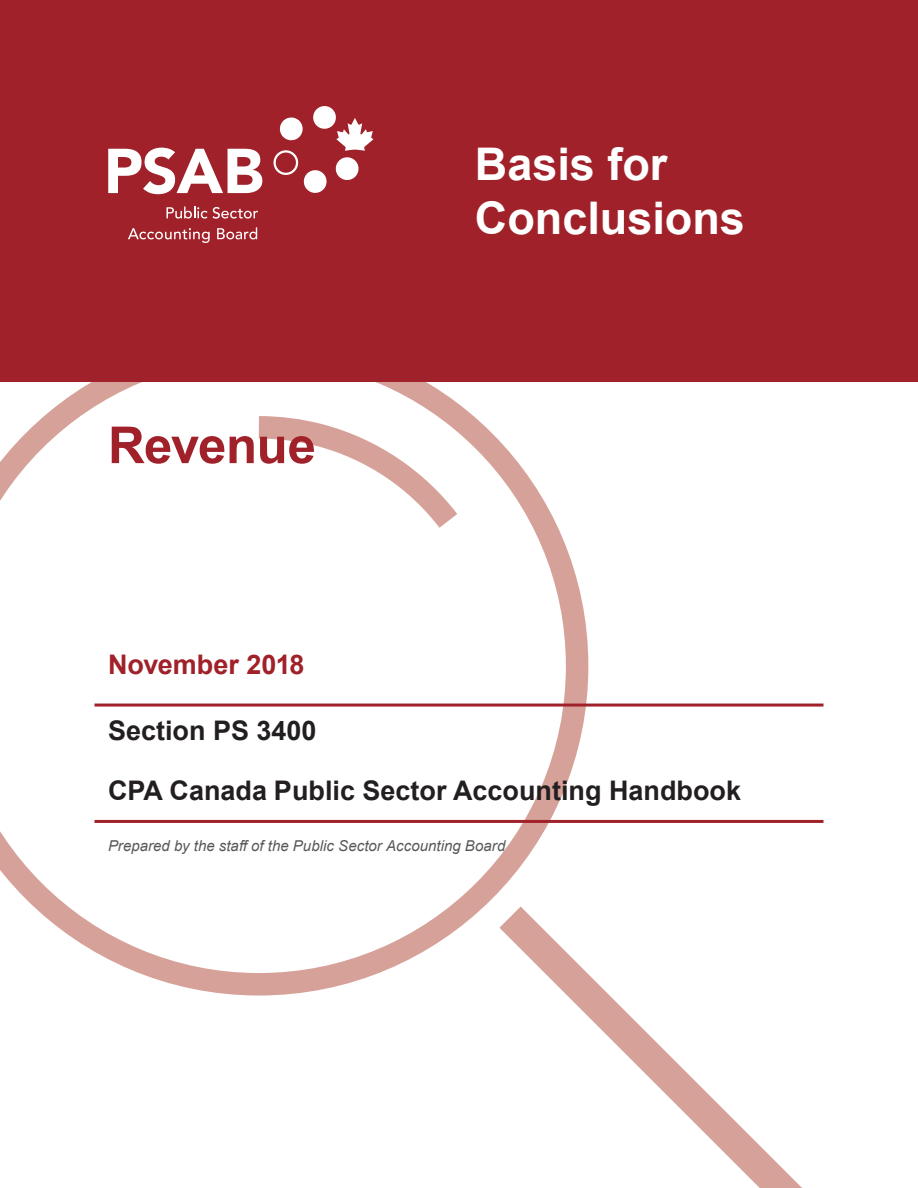
<style>
.page{position:relative;width:918px;height:1188px;background:#fff}
.page>*{position:absolute;margin:0;border:0;box-sizing:border-box;transform-origin:0 0}
.t1{font:700 51px "Arial";letter-spacing:-.015em;color:#a02129}
.t2{font:700 45px/54px "Arial";color:#fff}
.t3{font:700 27px "Arial";color:#231f20}
.t4{font:700 27px "Arial";color:#a02129}
.t5{font:italic 15px "Arial";color:#57585a}
</style>
<div class="page">
<svg style="left:568px;top:974px;width:234px;height:214px"></svg>
<svg style="left:0;top:382px;width:588px;height:614px"></svg>
<div style="left:0;top:0;width:918px;height:382px;background:#a02129"></div>
<hr style="left:94px;top:704px;width:730px;height:3px;background:#a02129">
<hr style="left:94px;top:820px;width:730px;height:3px;background:#a02129">
<svg style="left:108px;top:148px;width:154px;height:46px"></svg>
<svg style="left:273px;top:106px;width:100px;height:87px"></svg>
<svg style="left:166px;top:207px;width:92px;height:12px"></svg>
<svg style="left:128px;top:228px;width:82px;height:15px"></svg>
<svg style="left:217px;top:227px;width:40px;height:12px"></svg>
<h1 class="t1" style="left:108px;top:409px;width:209px">Revenue</h1>
<p class="t4" style="left:108px;top:646px;width:198px">November 2018</p>
<h2 class="t2" style="left:475px;top:138px;width:272px">Basis for<br>Conclusions</h2>
<p class="t3" style="left:108px;top:712px;width:210px">Section PS 3400</p>
<p class="t3" style="left:108px;top:771px;width:635px">CPA Canada Public Sector Accounting Handbook</p>
<p class="t5" style="left:108px;top:836px;width:399px">Prepared by the staff of the Public Sector Accounting Board</p>
</div>
